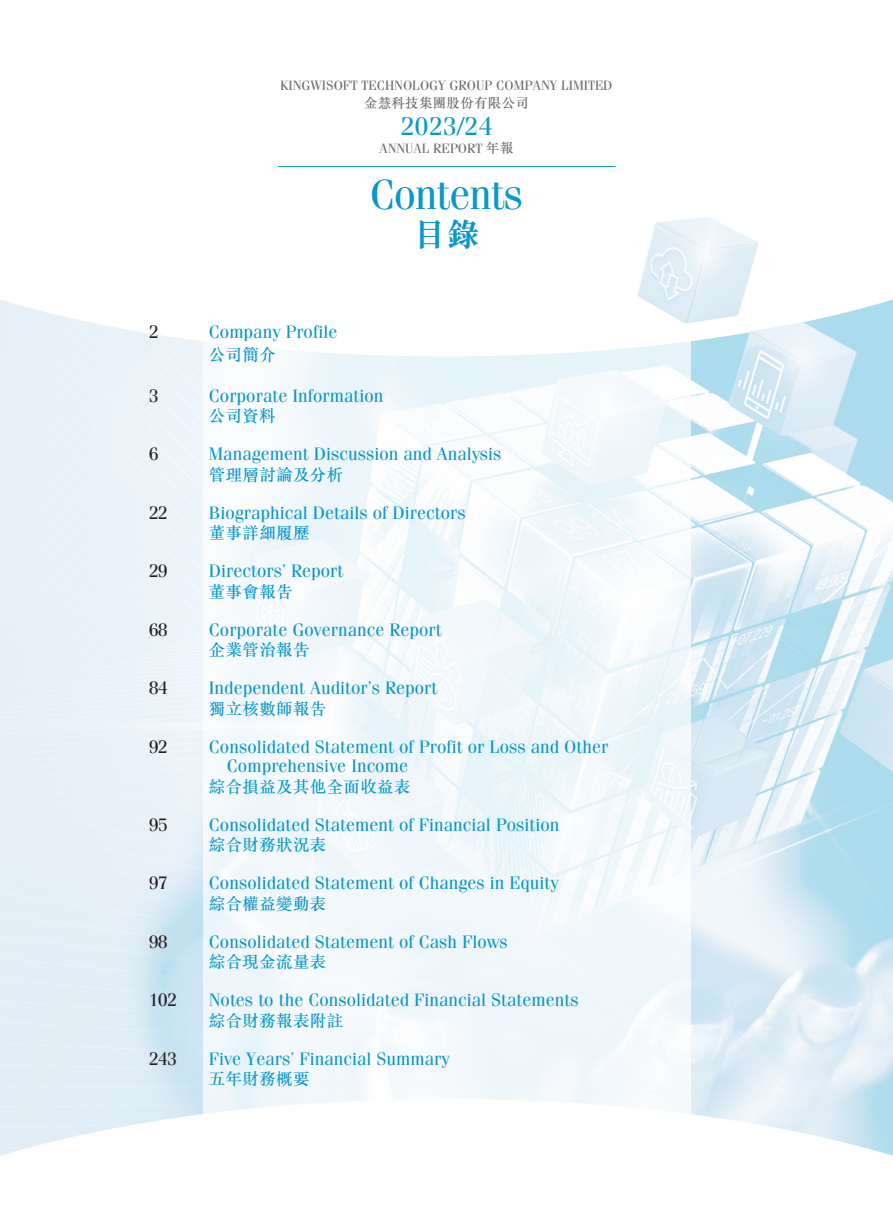
<style>
.page{position:relative;width:893px;height:1212px;background:#fff}
.page>*{position:absolute;margin:0;border:0;box-sizing:border-box;transform-origin:0 0}
.t1{font:42px "Fenice Std";letter-spacing:-.025em;color:#0a97ca}
.t2{font:700 33px "M Sung HK";color:#0a97ca}
.t3{font:25.5px "Fenice Std";color:#0a97ca}
.t4{font:18px/19.5px "Fenice Std";color:#0a97ca}
.t5{font:18px "Fenice Std";letter-spacing:-.05em;color:#231f20}
.t6{font:500 16.5px "M Sung HK";letter-spacing:.02em;color:#0a97ca}
.t7{font:13.5px "Fenice Std";color:#6c6d70}
.t8{font:500 13.5px "M Sung HK";letter-spacing:.02em;color:#6c6d70}
.s1{font-family:"M Sung HK";font-weight:500}
</style>
<div class="page">
<img style="left:0;top:166px;width:893px;height:990px">
<svg style="left:203px;top:334px;width:487px;height:822px;fill:#f2f8fb"></svg>
<hr style="left:278px;top:166px;width:337px;height:1px;background:#0a97ca">
<p class="t7" style="left:280px;top:77px;width:334px">KINGWISOFT TECHNOLOGY GROUP COMPANY LIMITED</p>
<p class="t8" style="left:364px;top:93px;width:166px">金慧科技集團股份有限公司</p>
<h3 class="t3" style="left:400px;top:111px;width:94px">2023/24</h3>
<p class="t7" style="left:379px;top:140px;width:136px">ANNUAL REPORT <span class="s1">年報</span></p>
<h1 class="t1" style="left:370px;top:170px;width:155px">Contents</h1>
<h2 class="t2" style="left:413px;top:219px;width:68px">目錄</h2>
<p class="t5" style="left:149px;top:321px;width:12px">2</p>
<p class="t4" style="left:209px;top:321px;width:130px">Company Profile</p>
<p class="t6" style="left:209px;top:343px;width:68px">公司簡介</p>
<p class="t5" style="left:149px;top:385px;width:12px">3</p>
<p class="t4" style="left:209px;top:385px;width:176px">Corporate Information</p>
<p class="t6" style="left:209px;top:404px;width:68px">公司資料</p>
<p class="t5" style="left:149px;top:443px;width:12px">6</p>
<p class="t4" style="left:209px;top:444px;width:294px">Management Discussion and Analysis</p>
<p class="t6" style="left:209px;top:463px;width:136px">管理層討論及分析</p>
<p class="t5" style="left:149px;top:502px;width:21px">22</p>
<p class="t4" style="left:209px;top:502px;width:258px">Biographical Details of Directors</p>
<p class="t6" style="left:209px;top:521px;width:102px">董事詳細履歷</p>
<p class="t5" style="left:149px;top:560px;width:21px">29</p>
<p class="t4" style="left:209px;top:561px;width:136px">Directors’ Report</p>
<p class="t6" style="left:209px;top:580px;width:85px">董事會報告</p>
<p class="t5" style="left:149px;top:619px;width:21px">68</p>
<p class="t4" style="left:209px;top:619px;width:234px">Corporate Governance Report</p>
<p class="t6" style="left:209px;top:638px;width:102px">企業管治報告</p>
<p class="t5" style="left:149px;top:677px;width:21px">84</p>
<p class="t4" style="left:209px;top:678px;width:230px">Independent Auditor’s Report</p>
<p class="t6" style="left:209px;top:697px;width:119px">獨立核數師報告</p>
<p class="t5" style="left:149px;top:736px;width:21px">92</p>
<p class="t4" style="left:227px;top:736px;width:383px;text-indent:-18px">Consolidated Statement of Profit or Loss and Other<br>Comprehensive Income</p>
<p class="t6" style="left:209px;top:775px;width:203px">綜合損益及其他全面收益表</p>
<p class="t5" style="left:149px;top:814px;width:21px">95</p>
<p class="t4" style="left:209px;top:814px;width:352px">Consolidated Statement of Financial Position</p>
<p class="t6" style="left:209px;top:833px;width:119px">綜合財務狀況表</p>
<p class="t5" style="left:149px;top:872px;width:21px">97</p>
<p class="t4" style="left:209px;top:873px;width:351px">Consolidated Statement of Changes in Equity</p>
<p class="t6" style="left:209px;top:892px;width:119px">綜合權益變動表</p>
<p class="t5" style="left:149px;top:931px;width:21px">98</p>
<p class="t4" style="left:209px;top:931px;width:300px">Consolidated Statement of Cash Flows</p>
<p class="t6" style="left:209px;top:950px;width:119px">綜合現金流量表</p>
<p class="t5" style="left:149px;top:989px;width:30px">102</p>
<p class="t4" style="left:209px;top:990px;width:371px">Notes to the Consolidated Financial Statements</p>
<p class="t6" style="left:209px;top:1009px;width:136px">綜合財務報表附註</p>
<p class="t5" style="left:149px;top:1048px;width:30px">243</p>
<p class="t4" style="left:209px;top:1048px;width:242px">Five Years’ Financial Summary</p>
<p class="t6" style="left:209px;top:1067px;width:102px">五年財務概要</p>
</div>
